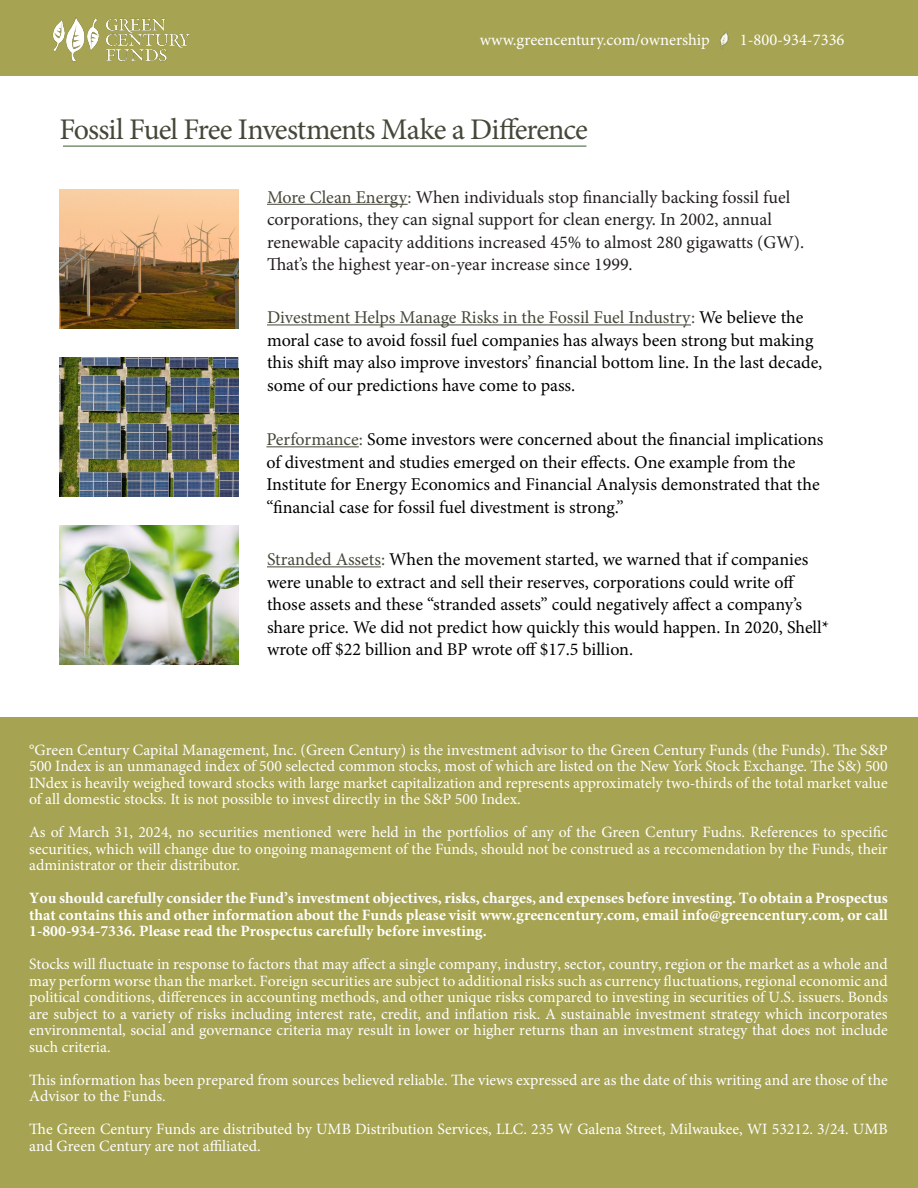
<style>
.page{position:relative;width:918px;height:1188px;background:#fff}
.page>*{position:absolute;margin:0;border:0;box-sizing:border-box;transform-origin:0 0}
.Headline_White{font:30px "Minion Pro";letter-spacing:-.035em;color:#464739}
.BodyText{font:18px/22.5px "Minion Pro";letter-spacing:-.005em;color:#000}
.BodyText-2{font:18px/22.5px "Minion Pro";color:#231f20}
.BodyText-3{font:16.5px "Minion Pro";color:#fff}
.Legal{font:15.75px/16.5px "Minion Pro";color:#fff;text-align:justify}
.Legal-2{font:700 15.75px/16.5px "Minion Pro";color:#fff;text-align:justify}
.s1{color:#464739}
</style>
<div class="page">
<div style="left:0;top:717px;width:918px;height:471px;background:#a6a352"></div>
<div style="left:0;top:0;width:918px;height:76px;background:#a6a352"></div>
<hr style="left:63px;top:146px;width:523px;height:1px;background:#385c2c">
<img style="left:53px;top:17px;width:137px;height:45px">
<img style="left:720px;top:32px;width:9px;height:17px">
<hr style="left:267px;top:204px;width:141px;height:1px;background:#464739">
<hr style="left:267px;top:324px;width:424px;height:1px;background:#464739">
<hr style="left:266px;top:446px;width:93px;height:1px;background:#464739">
<hr style="left:267px;top:566px;width:114px;height:1px;background:#464739">
<img style="left:59px;top:189px;width:179px;height:139px">
<img style="left:59px;top:358px;width:179px;height:139px">
<img style="left:59px;top:526px;width:179px;height:138px">
<p class="BodyText-3" style="left:480px;top:29px;width:232px">www.greencentury.com/ownership</p>
<p class="BodyText-3" style="left:740px;top:29px;width:106px">1-800-934-7336</p>
<p class="Headline_White" style="left:59px;top:109px;width:530px">Fossil Fuel Free Investments Make a Difference</p>
<p class="BodyText-2" style="left:267px;top:186px;width:539px"><span class="s1">More Clean Energy:</span> When individuals stop financially backing fossil fuel corporations, they can signal support for clean energy. In 2002, annual renewable capacity additions increased 45% to almost 280 gigawatts (GW).<br>That’s the highest year-on-year increase since 1999.</p>
<p class="BodyText" style="left:267px;top:306px;width:557px"><span class="s1">Divestment Helps Manage Risks in the Fossil Fuel Industry:</span> We believe the moral case to avoid fossil fuel companies has always been strong but making this shift may also improve investors’ financial bottom line. In the last decade, some of our predictions have come to pass.</p>
<p class="BodyText" style="left:266px;top:428px;width:559px"><span class="s1">Performance:</span> Some investors were concerned about the financial implications of divestment and studies emerged on their effects. One example from the Institute for Energy Economics and Financial Analysis demonstrated that the “financial case for fossil fuel divestment is strong.”</p>
<p class="BodyText" style="left:267px;top:548px;width:564px"><span class="s1">Stranded Assets:</span> When the movement started, we warned that if companies were unable to extract and sell their reserves, corporations could write off those assets and these “stranded assets” could negatively affect a company’s share price. We did not predict how quickly this would happen. In 2020, Shell* wrote off $22 billion and BP wrote off $17.5 billion.</p>
<p class="Legal" style="left:29px;top:742px;width:860px">°Green Century Capital Management, Inc. (Green Century) is the investment advisor to the Green Century Funds (the Funds). The S&amp;P 500 Index is an unmanaged index of 500 selected common stocks, most of which are listed on the New York Stock Exchange. The S&amp;) 500<br>INdex is heavily weighed toward stocks with large market capitalization and represents approximately two-thirds of the total market value of all domestic stocks. It is not possible to invest directly in the S&amp;P 500 Index.</p>
<p class="Legal" style="left:29px;top:824px;width:860px">As of March 31, 2024, no securities mentioned were held in the portfolios of any of the Green Century Fudns. References to specific securities, which will change due to ongoing management of the Funds, should not be construed as a reccomendation by the Funds, their administrator or their distributor.</p>
<p class="Legal-2" style="left:29px;top:890px;width:860px">You should carefully consider the Fund’s investment objectives, risks, charges, and expenses before investing. To obtain a Prospectus that contains this and other information about the Funds please visit www.greencentury.com, email info@greencentury.com, or call 1-800-934-7336. Please read the Prospectus carefully before investing.</p>
<p class="Legal" style="left:29px;top:956px;width:860px">Stocks will fluctuate in response to factors that may affect a single company, industry, sector, country, region or the market as a whole and may perform worse than the market. Foreign securities are subject to additional risks such as currency fluctuations, regional economic and political conditions, differences in accounting methods, and other unique risks compared to investing in securities of U.S. issuers. Bonds are subject to a variety of risks including interest rate, credit, and inflation risk. A sustainable investment strategy which incorporates environmental, social and governance criteria may result in lower or higher returns than an investment strategy that does not include such criteria.</p>
<p class="Legal" style="left:29px;top:1072px;width:860px">This information has been prepared from sources believed reliable. The views expressed are as the date of this writing and are those of the<br>Advisor to the Funds.</p>
<p class="Legal" style="left:29px;top:1121px;width:860px">The Green Century Funds are distributed by UMB Distribution Services, LLC. 235 W Galena Street, Milwaukee, WI 53212. 3/24. UMB and Green Century are not affiliated.</p>
</div>
